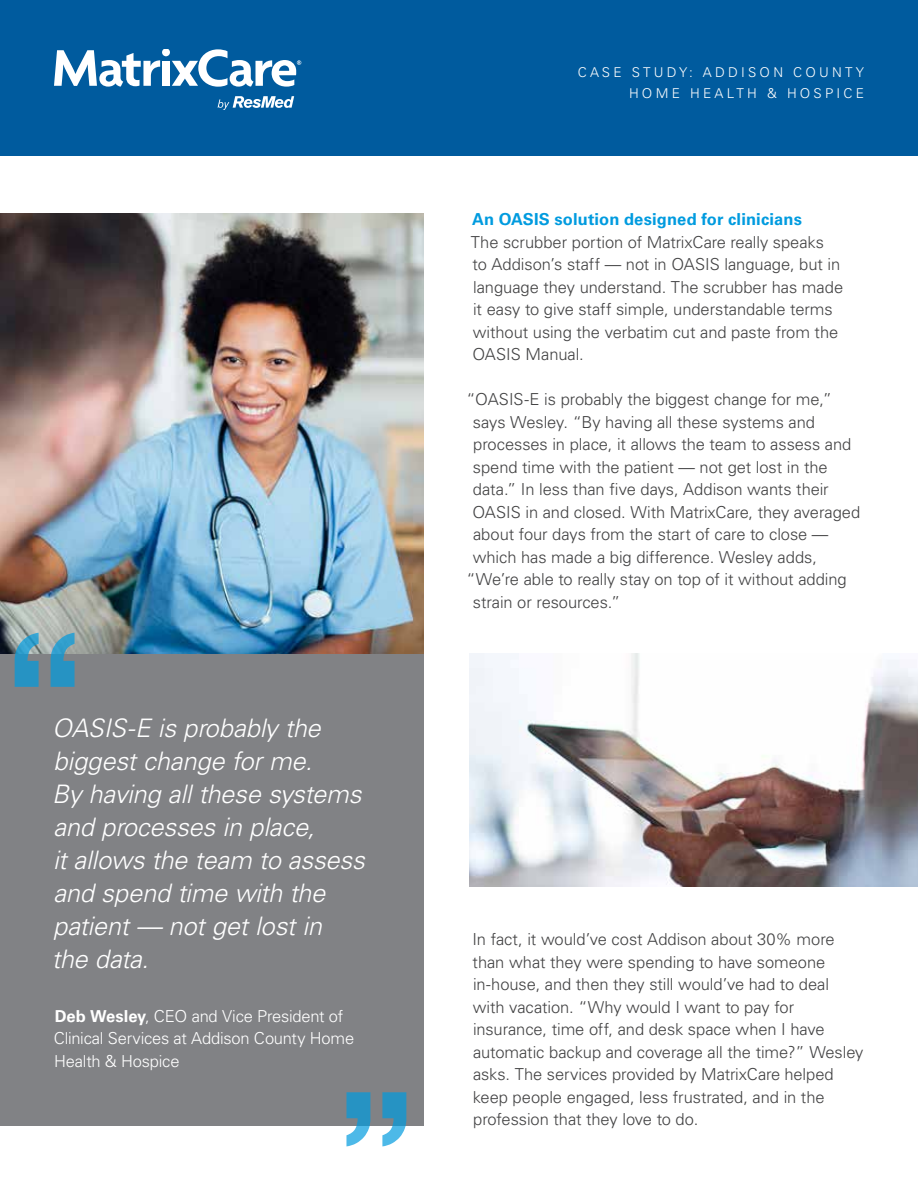
<style>
.page{position:relative;width:918px;height:1188px;background:#fff}
.page>*{position:absolute;margin:0;border:0;box-sizing:border-box;transform-origin:0 0}
.t1{font:italic 300 25.5px/33px "Univers LT Std";letter-spacing:-.01em;color:#fff}
.t2{font:300 16.5px/22.5px "Univers LT Std";letter-spacing:-.005em;color:#424243}
.t3{font:300 16.5px/22.5px "Univers LT Std";letter-spacing:-.015em;color:#fff}
.t4{font:700 16.5px "Univers LT Std";letter-spacing:.01em;color:#009bdf}
.t5{font:300 13.5px/21px "Univers LT Std";letter-spacing:.24em;color:#fff;text-align:right}
.s1{font-weight:700}
</style>
<div class="page">
<div style="left:0;top:0;width:918px;height:156px;background:#005b9e"></div>
<div style="left:0;top:213px;width:423px;height:912px;background:#818285"></div>
<img style="left:469px;top:653px;width:449px;height:233px">
<img style="left:0;top:213px;width:423px;height:440px">
<svg style="left:15px;top:633px;width:60px;height:54px"></svg>
<svg style="left:346px;top:1092px;width:60px;height:54px"></svg>
<svg style="left:54px;top:50px;width:247px;height:37px"></svg>
<svg style="left:218px;top:96px;width:76px;height:13px"></svg>
<h1 class="t1" style="left:52px;top:712px;width:314px">OASIS-E is probably the biggest change for me.<br>By having all these systems and processes in place,<br>it allows the team to assess and spend time with the patient — not get lost in<br>the data.</h1>
<p class="t3" style="left:54px;top:1005px;width:302px"><span class="s1">Deb Wesley</span>, CEO and Vice President of<br>Clinical Services at Addison County Home<br>Health &amp; Hospice</p>
<p class="t5" style="left:578px;top:61px;width:288px">CASE STUDY: ADDISON COUNTY<br>HOME HEALTH &amp; HOSPICE</p>
<p class="t4" style="left:472px;top:210px;width:332px">An OASIS solution designed for clinicians</p>
<p class="t2" style="left:471px;top:230px;width:374px">The scrubber portion of MatrixCare really speaks<br>to Addison’s staff — not in OASIS language, but in language they understand. The scrubber has made it easy to give staff simple, understandable terms without using the verbatim cut and paste from the OASIS Manual.</p>
<p class="t2" style="left:467px;top:388px;width:367px">“OASIS-E is probably the biggest change for me,”</p>
<p class="t2" style="left:473px;top:411px;width:344px">says Wesley. “By having all these systems and</p>
<p class="t2" style="left:473px;top:433px;width:380px">processes in place, it allows the team to assess and</p>
<p class="t2" style="left:473px;top:456px;width:356px">spend time with the patient — not get lost in the</p>
<p class="t2" style="left:473px;top:478px;width:357px">data.” In less than five days, Addison wants their</p>
<p class="t2" style="left:472px;top:501px;width:389px">OASIS in and closed. With MatrixCare, they averaged</p>
<p class="t2" style="left:473px;top:523px;width:357px">about four days from the start of care to close —</p>
<p class="t2" style="left:473px;top:546px;width:346px">which has made a big difference. Wesley adds,</p>
<p class="t2" style="left:467px;top:568px;width:382px">“We’re able to really stay on top of it without adding</p>
<p class="t2" style="left:473px;top:591px;width:149px">strain or resources.”</p>
<p class="t2" style="left:472px;top:928px;width:393px">In fact, it would’ve cost Addison about 30% more than what they were spending to have someone in-house, and then they still would’ve had to deal with vacation. “Why would I want to pay for insurance, time off, and desk space when I have automatic backup and coverage all the time?” Wesley asks. The services provided by MatrixCare helped keep people engaged, less frustrated, and in the profession that they love to do.</p>
</div>
